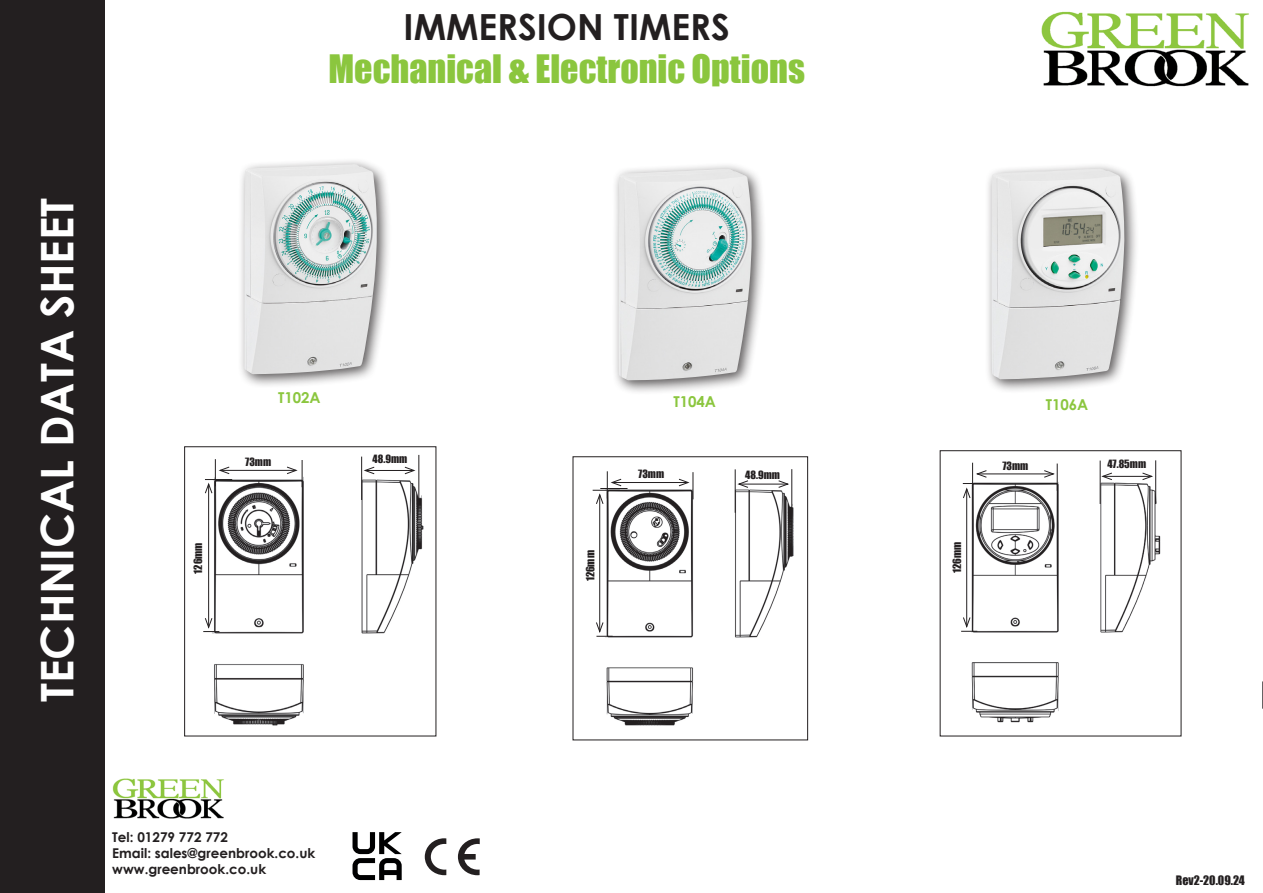
<style>
.page{position:relative;width:1263px;height:893px;background:#fff}
.page>*{position:absolute;margin:0;border:0;box-sizing:border-box;transform-origin:0 0}
.t1{font:700 45px "Century Gothic";color:#fff}
.t2{font:36px "Impact";color:#8bc63e}
.t3{font:700 36px "Century Gothic";color:#231f20}
.t4{font:700 15px "Century Gothic";color:#8bc63e}
.t5{font:700 13.5px "Century Gothic";color:#231f20}
.t6{font:12px "Impact";color:#231f20}
.t7{font:10.5px "Impact";color:#231f20}
</style>
<div class="page">
<img style="left:203px;top:466px;width:220px;height:260px">
<div style="left:184px;top:446px;width:252px;height:290px;border:1px solid #231f20"></div>
<div style="left:0;top:0;width:105px;height:893px;background:#231f20"></div>
<img style="left:112px;top:778px;width:112px;height:41px">
<svg style="left:458px;top:838px;width:22px;height:37px"></svg>
<svg style="left:425px;top:838px;width:21px;height:37px"></svg>
<img style="left:1041px;top:11px;width:208px;height:76px">
<div style="left:237px;top:157px;width:155px;height:232px;background:#231f20;opacity:.75"></div>
<img style="left:244px;top:164px;width:133px;height:210px">
<div style="left:984px;top:162px;width:155px;height:232px;background:#231f20;opacity:.75"></div>
<img style="left:991px;top:169px;width:133px;height:211px">
<svg style="left:352px;top:832px;width:50px;height:48px"></svg>
<svg style="left:1262px;top:681px;width:1px;height:28px"></svg>
<hr style="left:220px;top:470px;width:76px;height:1px;background:#231f20">
<img style="left:967px;top:475px;width:193px;height:248px">
<svg style="left:286px;top:460px;width:17px;height:27px"></svg>
<hr style="left:208px;top:484px;width:1px;height:143px;background:#231f20">
<svg style="left:203px;top:617px;width:16px;height:15px"></svg>
<svg style="left:204px;top:459px;width:28px;height:35px"></svg>
<hr style="left:419px;top:455px;width:1px;height:43px;background:#231f20">
<hr style="left:361px;top:457px;width:1px;height:43px;background:#231f20">
<hr style="left:365px;top:470px;width:49px;height:1px;background:#231f20">
<svg style="left:363px;top:466px;width:12px;height:9px"></svg>
<svg style="left:404px;top:466px;width:12px;height:9px"></svg>
<hr style="left:977px;top:474px;width:76px;height:1px;background:#231f20">
<svg style="left:1043px;top:464px;width:15px;height:27px"></svg>
<hr style="left:966px;top:489px;width:1px;height:138px;background:#231f20">
<svg style="left:961px;top:616px;width:16px;height:16px"></svg>
<svg style="left:962px;top:463px;width:28px;height:36px"></svg>
<hr style="left:1155px;top:460px;width:1px;height:44px;background:#231f20">
<hr style="left:1100px;top:461px;width:1px;height:43px;background:#231f20">
<hr style="left:1103px;top:476px;width:49px;height:1px;background:#231f20">
<svg style="left:1100px;top:472px;width:13px;height:9px"></svg>
<svg style="left:1141px;top:472px;width:13px;height:9px"></svg>
<div style="left:611px;top:162px;width:155px;height:233px;background:#231f20;opacity:.75"></div>
<img style="left:618px;top:169px;width:134px;height:212px">
<img style="left:600px;top:482px;width:193px;height:244px">
<div style="left:573px;top:456px;width:235px;height:284px;border:1px solid #231f20"></div>
<hr style="left:599px;top:495px;width:1px;height:137px;background:#231f20">
<svg style="left:596px;top:621px;width:17px;height:16px"></svg>
<hr style="left:612px;top:482px;width:76px;height:1px;background:#231f20">
<svg style="left:593px;top:471px;width:34px;height:34px"></svg>
<svg style="left:678px;top:472px;width:16px;height:27px"></svg>
<hr style="left:791px;top:469px;width:1px;height:43px;background:#231f20">
<hr style="left:735px;top:469px;width:1px;height:44px;background:#231f20">
<hr style="left:739px;top:484px;width:49px;height:1px;background:#231f20">
<svg style="left:737px;top:480px;width:12px;height:8px"></svg>
<svg style="left:778px;top:480px;width:12px;height:8px"></svg>
<p class="t1" style="left:23px;top:702px;width:506px;rotate:-90deg">TECHNICAL DATA SHEET</p>
<p class="t3" style="left:404px;top:-1px;width:328px">IMMERSION TIMERS</p>
<p class="t2" style="left:328px;top:41px;width:478px">Mechanical &amp; Electronic Options</p>
<p class="t7" style="left:190px;top:574px;width:33px;rotate:-90deg">126mm</p>
<p class="t4" style="left:278px;top:386px;width:44px">T102A</p>
<p class="t7" style="left:245px;top:454px;width:27px">73mm</p>
<p class="t7" style="left:373px;top:451px;width:36px">48.9mm</p>
<p class="t7" style="left:582px;top:581px;width:33px;rotate:-90deg">126mm</p>
<p class="t4" style="left:673px;top:390px;width:44px">T104A</p>
<p class="t7" style="left:638px;top:465px;width:27px">73mm</p>
<p class="t7" style="left:745px;top:466px;width:36px">48.9mm</p>
<p class="t5" style="left:112px;top:827px;width:117px">Tel: 01279 772 772</p>
<p class="t5" style="left:112px;top:843px;width:205px">Email: sales@greenbrook.co.uk</p>
<p class="t5" style="left:112px;top:859px;width:155px">www.greenbrook.co.uk</p>
<p class="t7" style="left:949px;top:573px;width:33px;rotate:-90deg">126mm</p>
<p class="t4" style="left:1046px;top:393px;width:44px">T106A</p>
<p class="t7" style="left:1002px;top:458px;width:27px">73mm</p>
<p class="t7" style="left:1107px;top:456px;width:40px">47.85mm</p>
<p class="t6" style="left:1176px;top:871px;width:70px">Rev2-20.09.24</p>
</div>
